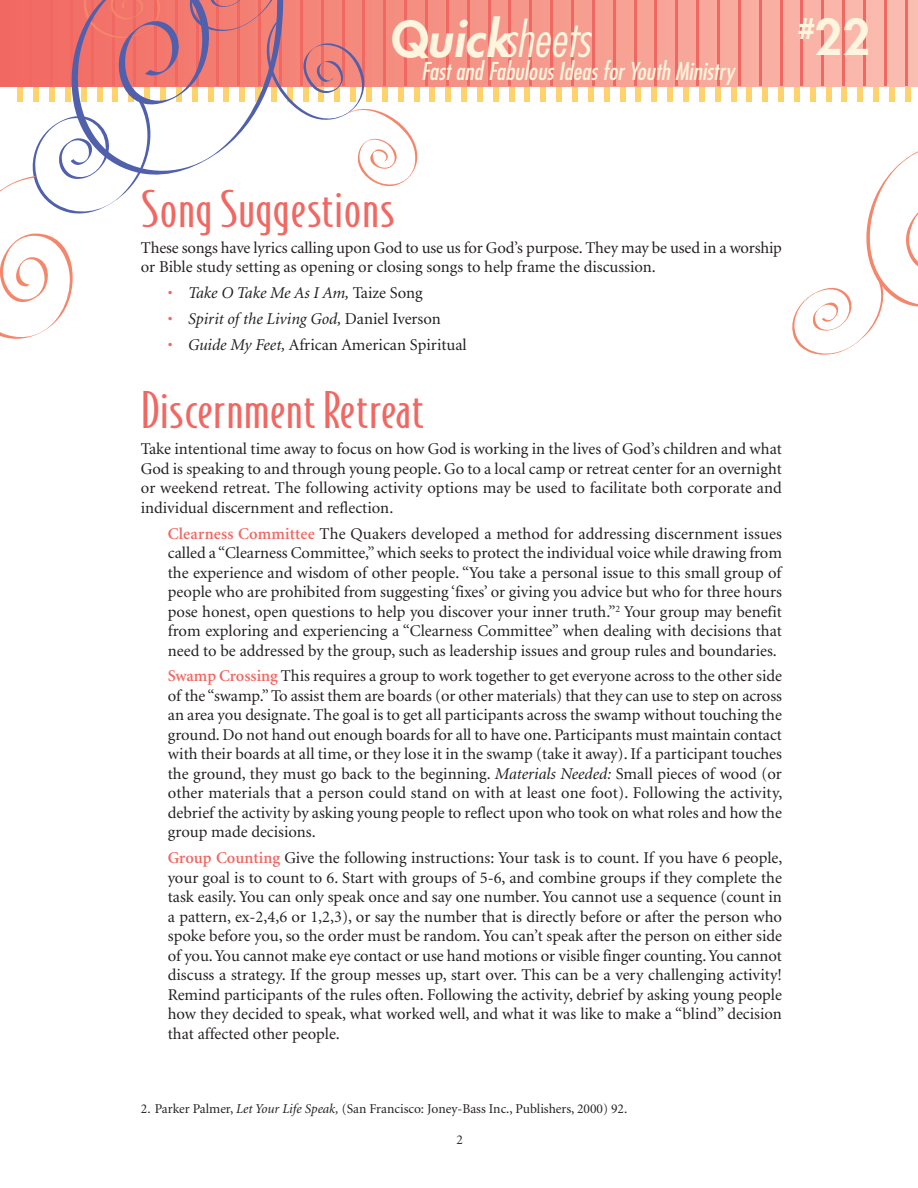
<style>
.page{position:relative;width:918px;height:1188px;background:#fff}
.page>*{position:absolute;margin:0;border:0;box-sizing:border-box;transform-origin:0 0}
.t1{font:48px "STI Mac Sans";letter-spacing:.02em;color:#f16762}
.t2{font:italic 300 condensed 48px "Futura";color:#fef5de}
.t3{font:800 48px "Futura";color:#fef5de}
.t4{font:800 28.8px "Futura";color:#fef5de}
.t5{font:italic condensed 24px "Futura";color:#fef5de}
.t6{font:16.5px/19.5px "Minion";color:#231f20;text-align:justify}
.t7{font:italic 16.5px "Minion";color:#231f20}
.t8{font:13.5px "Minion";color:#231f20}
.s1{font-weight:800;font-style:normal;font-stretch:normal}
.s2{font-weight:800;font-stretch:normal}
.s3{font-style:normal;color:#f16762}
.s4{font-style:normal}
.s5{color:#f16762}
.s6{font-style:italic}
.s7{font-weight:600;color:#f16762}
</style>
<div class="page">
<div style="left:430px;top:16px;width:5px;height:86px;background:#fed36b"></div>
<div style="left:445px;top:16px;width:6px;height:86px;background:#fed36b"></div>
<div style="left:461px;top:16px;width:6px;height:86px;background:#fed36b"></div>
<div style="left:477px;top:16px;width:6px;height:86px;background:#fed36b"></div>
<div style="left:493px;top:16px;width:6px;height:86px;background:#fed36b"></div>
<div style="left:509px;top:16px;width:5px;height:86px;background:#fed36b"></div>
<div style="left:525px;top:16px;width:5px;height:86px;background:#fed36b"></div>
<div style="left:541px;top:16px;width:5px;height:86px;background:#fed36b"></div>
<div style="left:556px;top:16px;width:6px;height:86px;background:#fed36b"></div>
<div style="left:572px;top:16px;width:6px;height:86px;background:#fed36b"></div>
<div style="left:588px;top:16px;width:6px;height:86px;background:#fed36b"></div>
<div style="left:604px;top:16px;width:6px;height:86px;background:#fed36b"></div>
<div style="left:620px;top:16px;width:5px;height:86px;background:#fed36b"></div>
<div style="left:636px;top:16px;width:5px;height:86px;background:#fed36b"></div>
<div style="left:651px;top:16px;width:6px;height:86px;background:#fed36b"></div>
<div style="left:667px;top:16px;width:6px;height:86px;background:#fed36b"></div>
<div style="left:683px;top:16px;width:6px;height:86px;background:#fed36b"></div>
<div style="left:699px;top:16px;width:6px;height:86px;background:#fed36b"></div>
<div style="left:715px;top:16px;width:5px;height:86px;background:#fed36b"></div>
<div style="left:731px;top:16px;width:5px;height:86px;background:#fed36b"></div>
<div style="left:747px;top:16px;width:5px;height:86px;background:#fed36b"></div>
<div style="left:762px;top:16px;width:6px;height:86px;background:#fed36b"></div>
<div style="left:778px;top:16px;width:6px;height:86px;background:#fed36b"></div>
<div style="left:794px;top:16px;width:6px;height:86px;background:#fed36b"></div>
<div style="left:810px;top:16px;width:6px;height:86px;background:#fed36b"></div>
<div style="left:826px;top:16px;width:5px;height:86px;background:#fed36b"></div>
<div style="left:842px;top:16px;width:5px;height:86px;background:#fed36b"></div>
<div style="left:858px;top:16px;width:5px;height:86px;background:#fed36b"></div>
<div style="left:873px;top:16px;width:6px;height:86px;background:#fed36b"></div>
<div style="left:889px;top:16px;width:6px;height:86px;background:#fed36b"></div>
<div style="left:905px;top:16px;width:6px;height:86px;background:#fed36b"></div>
<svg style="left:423px;top:0;width:495px;height:87px;background:#f7a497"></svg>
<hr style="left:425px;top:0;width:3px;height:86px;background:#f16762">
<hr style="left:446px;top:0;width:3px;height:86px;background:#f16762">
<hr style="left:467px;top:0;width:2px;height:86px;background:#f16762">
<hr style="left:488px;top:0;width:2px;height:86px;background:#f16762">
<hr style="left:509px;top:0;width:2px;height:86px;background:#f16762">
<hr style="left:529px;top:0;width:3px;height:86px;background:#f16762">
<hr style="left:550px;top:0;width:3px;height:86px;background:#f16762">
<hr style="left:571px;top:0;width:3px;height:86px;background:#f16762">
<hr style="left:592px;top:0;width:3px;height:86px;background:#f16762">
<hr style="left:613px;top:0;width:2px;height:86px;background:#f16762">
<hr style="left:634px;top:0;width:2px;height:86px;background:#f16762">
<hr style="left:655px;top:0;width:2px;height:86px;background:#f16762">
<hr style="left:675px;top:0;width:3px;height:86px;background:#f16762">
<hr style="left:696px;top:0;width:3px;height:86px;background:#f16762">
<hr style="left:717px;top:0;width:3px;height:86px;background:#f16762">
<hr style="left:738px;top:0;width:3px;height:86px;background:#f16762">
<hr style="left:759px;top:0;width:2px;height:86px;background:#f16762">
<hr style="left:780px;top:0;width:2px;height:86px;background:#f16762">
<hr style="left:801px;top:0;width:2px;height:86px;background:#f16762">
<hr style="left:821px;top:0;width:3px;height:86px;background:#f16762">
<hr style="left:842px;top:0;width:3px;height:86px;background:#f16762">
<hr style="left:863px;top:0;width:3px;height:86px;background:#f16762">
<hr style="left:884px;top:0;width:3px;height:86px;background:#f16762">
<hr style="left:905px;top:0;width:2px;height:86px;background:#f16762">
<svg style="left:0;top:0;width:423px;height:339px"></svg>
<svg style="left:792px;top:151px;width:126px;height:204px"></svg>
<h1 class="t2" style="left:392px;top:11px;width:200px"><span class="s1">Q</span><span class="s2">uick</span>sheets</h1>
<h1 class="t3" style="left:815px;top:7px;width:57px">22</h1>
<h3 class="t5" style="left:421px;top:56px;width:315px">Fast and Fabulous Ideas for Youth Ministry</h3>
<h2 class="t4" style="left:798px;top:10px;width:18px">#</h2>
<h1 class="t1" style="left:141px;top:180px;width:255px">SongSuggestions</h1>
<p class="t6" style="left:141px;top:238px;width:643px">These songs have lyrics calling upon God to use us for God’s purpose. They may be used in a worship or Bible study setting as opening or closing songs to help frame the discussion.</p>
<p class="t7" style="left:168px;top:285px;width:256px"><span class="s3">•</span> Take O Take Me As I Am, <span class="s4">Taize Song</span></p>
<p class="t7" style="left:168px;top:311px;width:275px"><span class="s3">•</span> Spirit of the Living God, <span class="s4">Daniel Iverson</span></p>
<p class="t6" style="left:168px;top:336px;width:300px"><span class="s5">•</span> <span class="s6">Guide My Feet,</span> African American Spiritual</p>
<h1 class="t1" style="left:141px;top:381px;width:284px">DiscernmentRetreat</h1>
<p class="t6" style="left:141px;top:440px;width:643px">Take intentional time away to focus on how God is working in the lives of God’s children and what God is speaking to and through young people. Go to a local camp or retreat center for an overnight or weekend retreat. The following activity options may be used to facilitate both corporate and individual discernment and reflection.</p>
<p class="t6" style="left:168px;top:524px;width:616px"><span class="s7">Clearness Committee</span> The Quakers developed a method for addressing discernment issues called a “Clearness Committee,”which seeks to protect the individual voice while drawing from the experience and wisdom of other people. “You take a personal issue to this small group of people who are prohibited from suggesting ‘fixes’ or giving you advice but who for three hours pose honest, open questions to help you discover your inner truth.”<sup>2</sup> Your group may benefit from exploring and experiencing a “Clearness Committee” when dealing with decisions that need to be addressed by the group, such as leadership issues and group rules and boundaries.</p>
<p class="t6" style="left:168px;top:667px;width:616px"><span class="s7">Swamp Crossing</span> This requires a group to work together to get everyone across to the other side of the “swamp.”To assist them are boards (or other materials) that they can use to step on across an area you designate. The goal is to get all participants across the swamp without touching the ground. Do not hand out enough boards for all to have one. Participants must maintain contact with their boards at all time, or they lose it in the swamp (take it away). If a participant touches the ground, they must go back to the beginning. <span class="s6">Materials Needed:</span> Small pieces of wood (or other materials that a person could stand on with at least one foot). Following the activity, debrief the activity by asking young people to reflect upon who took on what roles and how the group made decisions.</p>
<p class="t6" style="left:168px;top:849px;width:616px"><span class="s7">Group Counting</span> Give the following instructions: Your task is to count. If you have 6 people, your goal is to count to 6. Start with groups of 5-6, and combine groups if they complete the task easily. You can only speak once and say one number. You cannot use a sequence (count in a pattern, ex-2,4,6 or 1,2,3), or say the number that is directly before or after the person who spoke before you, so the order must be random. You can’t speak after the person on either side of you.You cannot make eye contact or use hand motions or visible finger counting.You cannot discuss a strategy. If the group messes up, start over. This can be a very challenging activity!<br>Remind participants of the rules often. Following the activity, debrief by asking young people how they decided to speak, what worked well, and what it was like to make a “blind” decision that affected other people.</p>
<p class="t8" style="left:141px;top:1102px;width:488px">2. Parker Palmer, <span class="s6">Let Your Life Speak,</span> (San Francisco: Joney-Bass Inc., Publishers, 2000) 92.</p>
<p class="t8" style="left:457px;top:1133px;width:8px">2</p>
</div>
